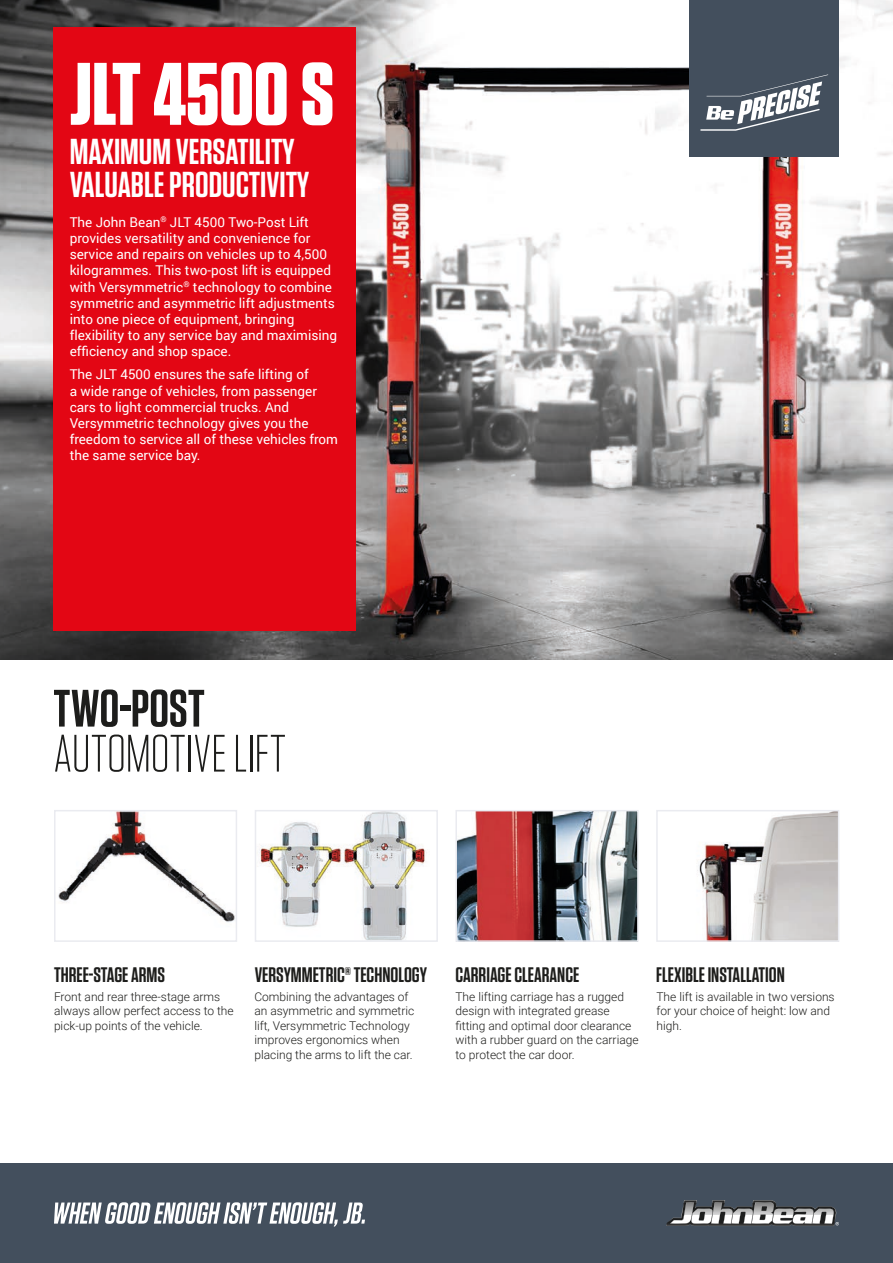
<style>
.page{position:relative;width:893px;height:1263px;background:#fff}
.page>*{position:absolute;margin:0;border:0;box-sizing:border-box;transform-origin:0 0}
.t1{font:700 88.5px "Tungsten";color:#fff}
.t2{font:300 52.5px "Tungsten";color:#1d1d1b}
.t3{font:600 52.5px "Tungsten";color:#1d1d1b}
.t4{font:600 36px/33px "Tungsten";color:#fff}
.t5{font:600 21px "Tungsten";color:#1d1d1b}
.t6{font:13.5px/16.2px "Roboto";color:#fff}
.t7{font:300 12px/14.4px "Roboto";color:#1d1d1b}
</style>
<div class="page">
<div style="left:0;top:1164px;width:893px;height:99px;background:#434f5d"></div>
<img style="left:0;top:0;width:893px;height:659px">
<img style="left:458px;top:813px;width:178px;height:126px">
<div style="left:455px;top:810px;width:184px;height:132px;border:2px solid #eaebf0"></div>
<img style="left:259px;top:813px;width:168px;height:126px">
<div style="left:255px;top:810px;width:183px;height:132px;border:2px solid #eaebf0"></div>
<img style="left:58px;top:813px;width:176px;height:109px">
<div style="left:54px;top:810px;width:183px;height:132px;border:2px solid #eaebf0"></div>
<img style="left:697px;top:813px;width:139px;height:126px">
<div style="left:656px;top:810px;width:183px;height:132px;border:2px solid #eaebf0"></div>
<div style="left:53px;top:27px;width:303px;height:604px;background:#e30614"></div>
<svg style="left:54px;top:1202px;width:311px;height:25px"></svg>
<svg style="left:666px;top:1200px;width:173px;height:26px"></svg>
<div style="left:689px;top:0;width:150px;height:156px;background:#434f5d"></div>
<svg style="left:700px;top:81px;width:122px;height:50px"></svg>
<p class="t1" style="left:70px;top:47px;width:266px">JLT 4500 S</p>
<p class="t4" style="left:70px;top:136px;width:241px">MAXIMUM VERSATILITY<br>VALUABLE PRODUCTIVITY</p>
<p class="t6" style="left:70px;top:213px;width:269px">The John Bean<sup>®</sup> JLT 4500 Two-Post Lift provides versatility and convenience for service and repairs on vehicles up to 4,500 kilogrammes. This two-post lift is equipped with Versymmetric<sup>®</sup> technology to combine symmetric and asymmetric lift adjustments into one piece of equipment, bringing flexibility to any service bay and maximising efficiency and shop space.</p>
<p class="t6" style="left:70px;top:366px;width:270px">The JLT 4500 ensures the safe lifting of<br>a wide range of vehicles, from passenger cars to light commercial trucks. And Versymmetric technology gives you the freedom to service all of these vehicles from the same service bay.</p>
<p class="t3" style="left:53px;top:681px;width:153px">TWO-POST</p>
<p class="t2" style="left:53px;top:727px;width:234px">AUTOMOTIVE LIFT</p>
<p class="t5" style="left:54px;top:963px;width:113px">THREE-STAGE ARMS</p>
<p class="t5" style="left:656px;top:963px;width:130px">FLEXIBLE INSTALLATION</p>
<p class="t7" style="left:54px;top:989px;width:181px">Front and rear three-stage arms always allow perfect access to the pick-up points of the vehicle.</p>
<p class="t7" style="left:455px;top:989px;width:185px">The lifting carriage has a rugged design with integrated grease fitting and optimal door clearance with a rubber guard on the carriage to protect the car door.</p>
<p class="t7" style="left:656px;top:989px;width:180px">The lift is available in two versions for your choice of height: low and high.</p>
<p class="t5" style="left:255px;top:963px;width:174px">VERSYMMETRIC® TECHNOLOGY</p>
<p class="t5" style="left:455px;top:963px;width:125px">CARRIAGE CLEARANCE</p>
<p class="t7" style="left:254px;top:989px;width:161px">Combining the advantages of an asymmetric and symmetric lift, Versymmetric Technology improves ergonomics when placing the arms to lift the car.</p>
</div>
